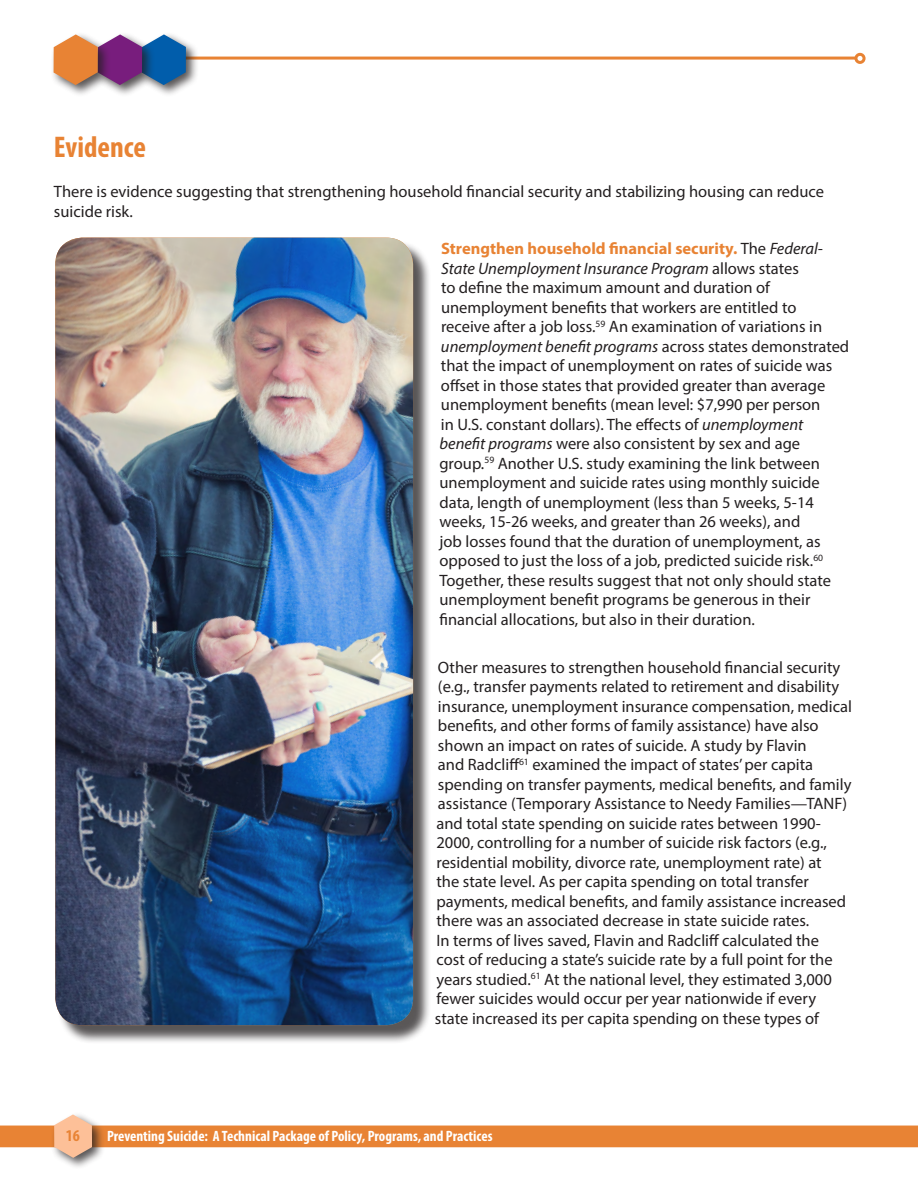
<style>
.page{position:relative;width:918px;height:1188px;background:#fff}
.page>*{position:absolute;margin:0;border:0;box-sizing:border-box;transform-origin:0 0}
.Headings{font:700 condensed 30px "Myriad Pro";color:#e88334}
.t1{font:16.5px/19.5px "Myriad Pro";color:#231f20}
.t2{font:700 condensed 16.5px "Myriad Pro";color:#e88334}
.t3{font:700 condensed 15px "Myriad Pro";color:#fff}
.s1{font-weight:700;color:#e88334}
.s2{font-style:italic}
</style>
<div class="page">
<hr style="left:117px;top:57px;width:747px;height:3px;background:#e88334">
<div style="left:856px;top:54px;width:8px;height:8px;background:#fff;border-radius:50%"></div>
<div style="left:854px;top:53px;width:12px;height:11px;border:3px solid #e88334;border-radius:50%"></div>
<div style="left:138px;top:32px;width:61px;height:65px;background:#231f20;opacity:.75"></div>
<div style="left:94px;top:32px;width:61px;height:65px;background:#231f20;opacity:.75"></div>
<div style="left:50px;top:32px;width:60px;height:65px;background:#231f20;opacity:.75"></div>
<svg style="left:54px;top:34px;width:132px;height:51px;background:#8a7186"></svg>
<div style="left:0;top:1126px;width:907px;height:21px;background:#e88334"></div>
<div style="left:51px;top:1112px;width:54px;height:58px;background:#231f20;opacity:.75"></div>
<svg style="left:54px;top:1114px;width:38px;height:44px;background:#f0c3a5"></svg>
<div style="left:58px;top:240px;width:374px;height:804px;background:#231f20;opacity:.75"></div>
<img style="left:55px;top:238px;width:358px;height:787px">
<p class="Headings" style="left:54px;top:129px;width:94px">Evidence</p>
<p class="t1" style="left:54px;top:182px;width:772px">There is evidence suggesting that strengthening household financial security and stabilizing housing can reduce suicide risk.</p>
<p class="t1" style="left:439px;top:239px;width:411px"><span class="s1">Strengthen household financial security.</span> The <span class="s2">Federal-State Unemployment Insurance Program</span> allows states<br>to define the maximum amount and duration of unemployment benefits that workers are entitled to<br>receive after a job loss.<sup>59</sup> An examination of variations in <span class="s2">unemployment benefit programs</span> across states demonstrated that the impact of unemployment on rates of suicide was offset in those states that provided greater than average unemployment benefits (mean level: $7,990 per person<br>in U.S. constant dollars). The effects of <span class="s2">unemployment benefit programs</span> were also consistent by sex and age group.<sup>59</sup> Another U.S. study examining the link between unemployment and suicide rates using monthly suicide data, length of unemployment (less than 5 weeks, 5-14 weeks, 15-26 weeks, and greater than 26 weeks), and<br>job losses found that the duration of unemployment, as opposed to just the loss of a job, predicted suicide risk.<sup>60<br></sup>Together, these results suggest that not only should state unemployment benefit programs be generous in their financial allocations, but also in their duration.</p>
<p class="t1" style="left:435px;top:657px;width:419px">Other measures to strengthen household financial security (e.g., transfer payments related to retirement and disability insurance, unemployment insurance compensation, medical benefits, and other forms of family assistance) have also shown an impact on rates of suicide. A study by Flavin<br>and Radcliff<sup>61</sup> examined the impact of states’ per capita spending on transfer payments, medical benefits, and family assistance (Temporary Assistance to Needy Families—TANF) and total state spending on suicide rates between 1990- 2000, controlling for a number of suicide risk factors (e.g., residential mobility, divorce rate, unemployment rate) at<br>the state level. As per capita spending on total transfer payments, medical benefits, and family assistance increased there was an associated decrease in state suicide rates.<br>In terms of lives saved, Flavin and Radcliff calculated the<br>cost of reducing a state’s suicide rate by a full point for the years studied.<sup>61</sup> At the national level, they estimated 3,000 fewer suicides would occur per year nationwide if every state increased its per capita spending on these types of</p>
<p class="t2" style="left:66px;top:1126px;width:16px">16</p>
<p class="t3" style="left:107px;top:1126px;width:387px">Preventing Suicide: A Technical Package of Policy, Programs, and Practices</p>
</div>
